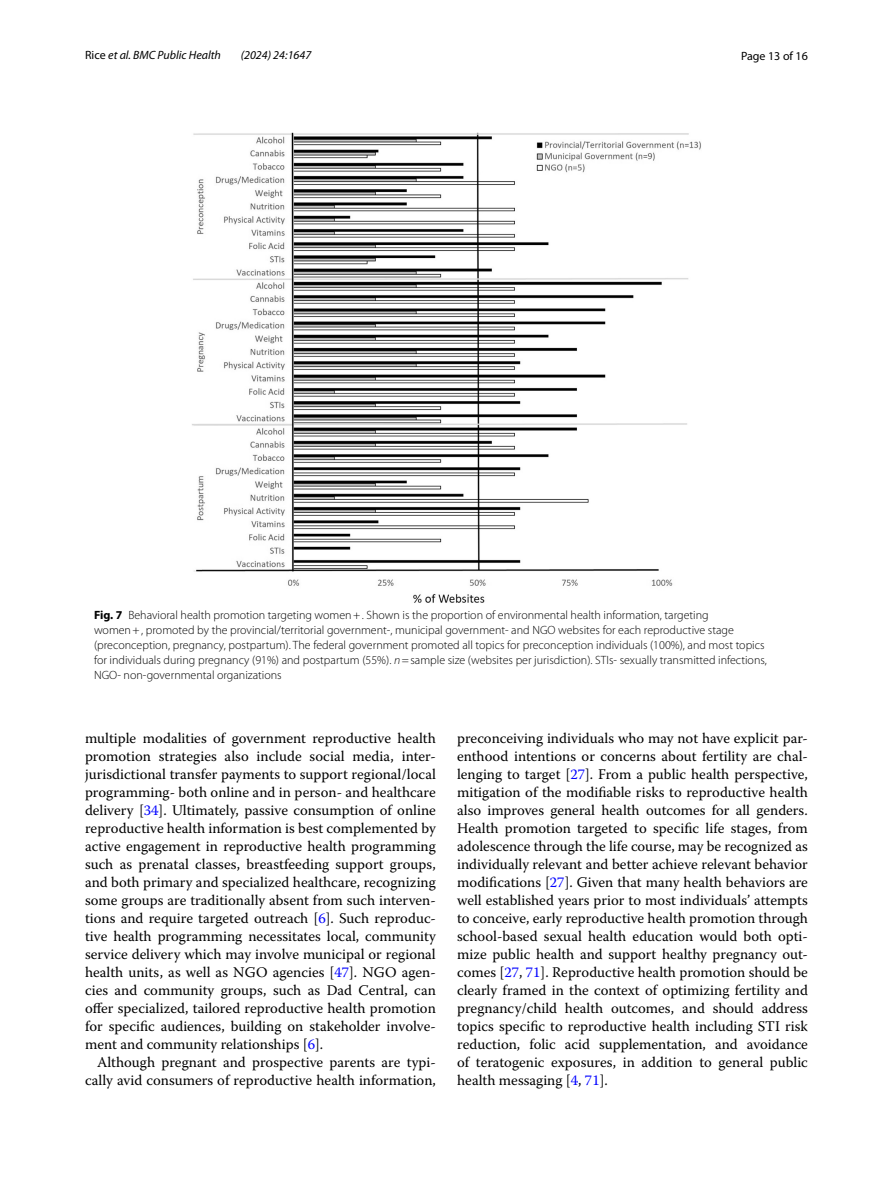
<style>
.page{position:relative;width:893px;height:1187px;background:#fff}
.page>*{position:absolute;margin:0;border:0;box-sizing:border-box;transform-origin:0 0}
.t1{font:14.7px/18px "Warnock Pro";color:#000;text-align:justify}
.t2{font:300 12px/15px "Myriad Pro";color:#000}
.t3{font:italic 12px "Myriad Pro";color:#000}
.t4{font:12px "Myriad Pro";color:#000}
.s1{font-style:normal}
.s2{font-weight:700}
.s3{font-style:italic}
.s4{color:#00f}
</style>
<div class="page">
<img style="left:192px;top:133px;width:509px;height:470px">
<p class="t3" style="left:85px;top:48px;width:137px"><span class="s1">Rice</span> et al. BMC Public Health</p>
<p class="t3" style="left:241px;top:48px;width:72px">(2024) 24:1647</p>
<p class="t4" style="left:741px;top:48px;width:68px">Page 13 of 16</p>
<p class="t2" style="left:94px;top:607px;width:674px"><span class="s2">Fig. 7</span> Behavioral health promotion targeting women+. Shown is the proportion of environmental health information, targeting<br>women+, promoted by the provincial/territorial government-, municipal government- and NGO websites for each reproductive stage (preconception, pregnancy, postpartum). The federal government promoted all topics for preconception individuals (100%), and most topics for individuals during pregnancy (91%) and postpartum (55%). <span class="s3">n</span>=sample size (websites per jurisdiction). STIs- sexually transmitted infections, NGO- non-governmental organizations</p>
<p class="t1" style="left:85px;top:728px;width:352px">multiple modalities of government reproductive health promotion strategies also include social media, inter&shy;jurisdictional transfer payments to support regional/local programming- both online and in person- and healthcare delivery [<span class="s4">34</span>]. Ultimately, passive consumption of online reproductive health information is best complemented by active engagement in reproductive health programming such as prenatal classes, breastfeeding support groups, and both primary and specialized healthcare, recognizing some groups are traditionally absent from such interven&shy;tions and require targeted outreach [<span class="s4">6</span>]. Such reproduc&shy;tive health programming necessitates local, community service delivery which may involve municipal or regional health units, as well as NGO agencies [<span class="s4">47</span>]. NGO agen&shy;cies and community groups, such as Dad Central, can offer specialized, tailored reproductive health promotion for specific audiences, building on stakeholder involve&shy;ment and community relationships [<span class="s4">6</span>].</p>
<p class="t1" style="left:85px;top:1052px;width:352px;text-align:right">Although pregnant and prospective parents are typi&shy;cally avid consumers of reproductive health information,</p>
<p class="t1" style="left:457px;top:728px;width:352px">preconceiving individuals who may not have explicit par&shy;enthood intentions or concerns about fertility are chal&shy;lenging to target [<span class="s4">27</span>]. From a public health perspective, mitigation of the modifiable risks to reproductive health also improves general health outcomes for all genders.<br>Health promotion targeted to specific life stages, from adolescence through the life course, may be recognized as individually relevant and better achieve relevant behavior modifications [<span class="s4">27</span>]. Given that many health behaviors are well established years prior to most individuals’ attempts to conceive, early reproductive health promotion through school-based sexual health education would both opti&shy;mize public health and support healthy pregnancy out&shy;comes [<span class="s4">27</span>, <span class="s4">71</span>]. Reproductive health promotion should be clearly framed in the context of optimizing fertility and pregnancy/child health outcomes, and should address topics specific to reproductive health including STI risk reduction, folic acid supplementation, and avoidance of teratogenic exposures, in addition to general public health messaging [<span class="s4">4</span>, <span class="s4">71</span>].</p>
</div>
